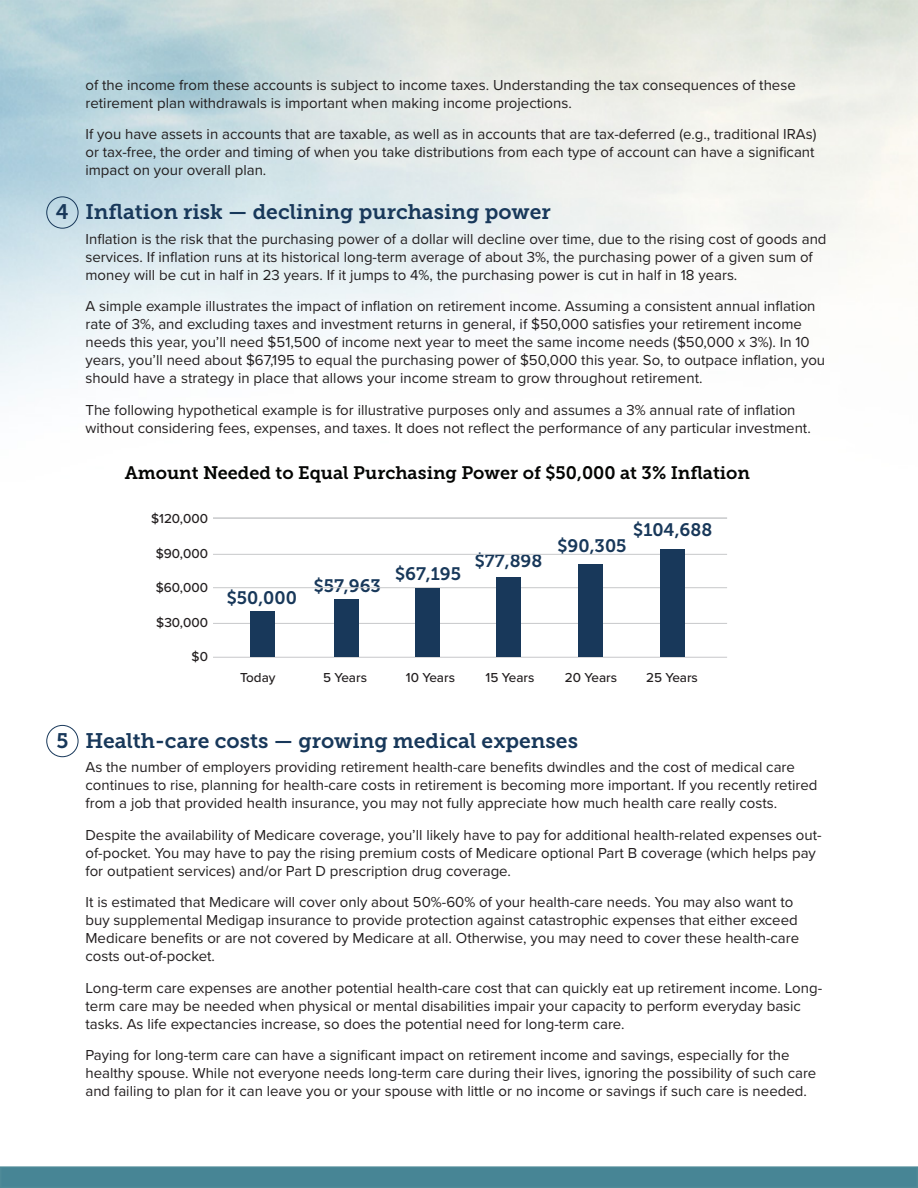
<style>
.page{position:relative;width:918px;height:1188px;background:#fff}
.page>*{position:absolute;margin:0;border:0;box-sizing:border-box;transform-origin:0 0}
.t1{font:21px "Museo Slab 700";color:#18385a}
.t2{font:18px "Museo Slab 700";color:#040503}
.t3{font:18px "Museo Slab 700";color:#18385a}
.t4{font:15px/18px "Proxima Nova";color:#231f20}
.t5{font:500 13.5px "Proxima Nova";color:#231f20}
</style>
<div class="page">
<img style="left:0;top:0;width:918px;height:389px">
<div style="left:1px;top:1167px;width:916px;height:20px;background:#478595"></div>
<div style="left:0;top:1166px;width:918px;height:22px;border:2px solid #4e8a98"></div>
<div style="left:46px;top:196px;width:32px;height:33px;border:1px solid #18385a;border-radius:50%"></div>
<div style="left:46px;top:725px;width:32px;height:32px;border:1px solid #18385a;border-radius:50%"></div>
<hr style="left:213px;top:518px;width:514px;height:1px;background:#c7c8ca">
<hr style="left:213px;top:623px;width:514px;height:1px;background:#c7c8ca">
<hr style="left:213px;top:554px;width:514px;height:1px;background:#c7c8ca">
<hr style="left:213px;top:587px;width:514px;height:1px;background:#c7c8ca">
<hr style="left:213px;top:657px;width:514px;height:1px;background:#c7c8ca">
<div style="left:660px;top:549px;width:25px;height:108px;background:#18385a"></div>
<div style="left:578px;top:564px;width:25px;height:93px;background:#18385a"></div>
<div style="left:496px;top:577px;width:25px;height:80px;background:#18385a"></div>
<div style="left:415px;top:589px;width:25px;height:68px;background:#18385a"></div>
<div style="left:334px;top:599px;width:25px;height:58px;background:#18385a"></div>
<div style="left:250px;top:611px;width:25px;height:46px;background:#18385a"></div>
<p class="t1" style="left:56px;top:200px;width:14px">4</p>
<p class="t4" style="left:85px;top:75px;width:712px">of the income from these accounts is subject to income taxes. Understanding the tax consequences of these retirement plan withdrawals is important when making income projections.</p>
<p class="t4" style="left:85px;top:125px;width:733px">If you have assets in accounts that are taxable, as well as in accounts that are tax-deferred (e.g., traditional IRAs) or tax-free, the order and timing of when you take distributions from each type of account can have a significant impact on your overall plan.</p>
<p class="t1" style="left:85px;top:200px;width:467px">Inflation risk — declining purchasing power</p>
<p class="t4" style="left:85px;top:229px;width:743px">Inflation is the risk that the purchasing power of a dollar will decline over time, due to the rising cost of goods and services. If inflation runs at its historical long-term average of about 3%, the purchasing power of a given sum of money will be cut in half in 23 years. If it jumps to 4%, the purchasing power is cut in half in 18 years.</p>
<p class="t4" style="left:85px;top:297px;width:741px">A simple example illustrates the impact of inflation on retirement income. Assuming a consistent annual inflation rate of 3%, and excluding taxes and investment returns in general, if $50,000 satisfies your retirement income needs this year, you’ll need $51,500 of income next year to meet the same income needs ($50,000 x 3%). In 10 years, you’ll need about $67,195 to equal the purchasing power of $50,000 this year. So, to outpace inflation, you should have a strategy in place that allows your income stream to grow throughout retirement.</p>
<p class="t4" style="left:85px;top:400px;width:727px">The following hypothetical example is for illustrative purposes only and assumes a 3% annual rate of inflation without considering fees, expenses, and taxes. It does not reflect the performance of any particular investment.</p>
<p class="t2" style="left:125px;top:463px;width:627px">Amount Needed to Equal Purchasing Power of $50,000 at 3% Inflation</p>
<p class="t5" style="left:151px;top:509px;width:58px">$120,000</p>
<p class="t5" style="left:156px;top:543px;width:54px">$90,000</p>
<p class="t5" style="left:156px;top:578px;width:54px">$60,000</p>
<p class="t5" style="left:156px;top:612px;width:53px">$30,000</p>
<p class="t5" style="left:192px;top:647px;width:18px">$0</p>
<p class="t5" style="left:240px;top:667px;width:37px">Today</p>
<p class="t5" style="left:323px;top:667px;width:45px">5 Years</p>
<p class="t5" style="left:406px;top:667px;width:51px">10 Years</p>
<p class="t5" style="left:486px;top:667px;width:50px">15 Years</p>
<p class="t5" style="left:565px;top:667px;width:54px">20 Years</p>
<p class="t5" style="left:646px;top:667px;width:53px">25 Years</p>
<p class="t3" style="left:633px;top:519px;width:80px">$104,688</p>
<p class="t3" style="left:558px;top:536px;width:71px">$90,305</p>
<p class="t3" style="left:475px;top:550px;width:69px">$77,898</p>
<p class="t3" style="left:395px;top:563px;width:68px">$67,195</p>
<p class="t3" style="left:314px;top:575px;width:69px">$57,963</p>
<p class="t3" style="left:227px;top:588px;width:72px">$50,000</p>
<p class="t1" style="left:56px;top:729px;width:14px">5</p>
<p class="t1" style="left:85px;top:728px;width:494px">Health-care costs — growing medical expenses</p>
<p class="t4" style="left:85px;top:758px;width:734px">As the number of employers providing retirement health-care benefits dwindles and the cost of medical care continues to rise, planning for health-care costs in retirement is becoming more important. If you recently retired from a job that provided health insurance, you may not fully appreciate how much health care really costs.</p>
<p class="t4" style="left:85px;top:825px;width:738px">Despite the availability of Medicare coverage, you’ll likely have to pay for additional health-related expenses out&shy;of-pocket. You may have to pay the rising premium costs of Medicare optional Part B coverage (which helps pay for outpatient services) and/or Part D prescription drug coverage.</p>
<p class="t4" style="left:85px;top:893px;width:715px">It is estimated that Medicare will cover only about 50%-60% of your health-care needs. You may also want to buy supplemental Medigap insurance to provide protection against catastrophic expenses that either exceed Medicare benefits or are not covered by Medicare at all. Otherwise, you may need to cover these health-care costs out-of-pocket.</p>
<p class="t4" style="left:85px;top:978px;width:738px">Long-term care expenses are another potential health-care cost that can quickly eat up retirement income. Long&shy;term care may be needed when physical or mental disabilities impair your capacity to perform everyday basic tasks. As life expectancies increase, so does the potential need for long-term care.</p>
<p class="t4" style="left:85px;top:1046px;width:732px">Paying for long-term care can have a significant impact on retirement income and savings, especially for the healthy spouse. While not everyone needs long-term care during their lives, ignoring the possibility of such care and failing to plan for it can leave you or your spouse with little or no income or savings if such care is needed.</p>
</div>
